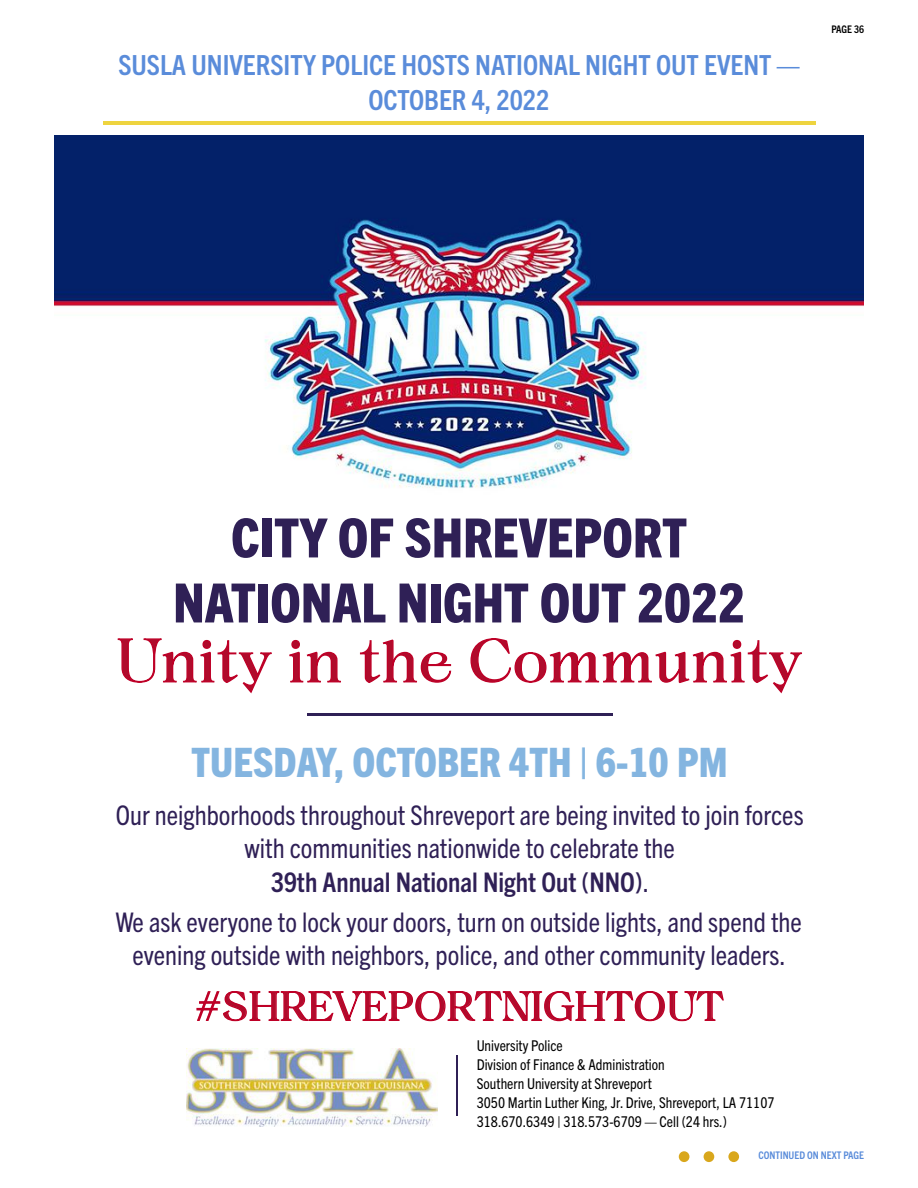
<style>
.page{position:relative;width:918px;height:1188px;background:#fff}
.page>*{position:absolute;margin:0;border:0;box-sizing:border-box;transform-origin:0 0}
.t1{font:60.9px "Amaline";color:#af0c2c}
.t2{font:800 condensed 54.15px/65.1px "Trade Gothic Next LT Pro";color:#2f2056;text-align:center}
.t3{font:800 condensed 40.65px "Trade Gothic Next LT Pro";color:#84b5e0}
.t4{font:40.65px "Amaline";color:#af0c2c}
.t5{font:700 condensed 27.75px/34.2px "Trade Gothic Next LT Pro";color:#5a8cda;text-align:center}
.t6{font:condensed 27.15px/33.9px "Trade Gothic Next LT Pro";color:#2f2056;text-align:center}
.t7{font:condensed 14.85px/18.9px "Trade Gothic Next LT Pro";color:#000}
.t8{font:700 condensed 10.5px "Trade Gothic Next LT Pro";color:#5a8cda}
.t9{font:700 condensed 10.5px "Trade Gothic Next LT Pro";letter-spacing:-.005em;color:#000}
.s1{font-weight:700}
</style>
<div class="page">
<hr style="left:103px;top:122px;width:712px;height:3px;background:#eed43f">
<img style="left:54px;top:135px;width:810px;height:353px">
<svg style="left:117px;top:638px;width:155px;height:56px"></svg>
<svg style="left:289px;top:639px;width:52px;height:44px"></svg>
<svg style="left:359px;top:639px;width:93px;height:44px"></svg>
<svg style="left:470px;top:638px;width:332px;height:56px"></svg>
<svg style="left:196px;top:991px;width:528px;height:31px"></svg>
<hr style="left:307px;top:713px;width:306px;height:2px;background:#2f2056">
<img style="left:187px;top:1048px;width:251px;height:79px">
<hr style="left:456px;top:1056px;width:2px;height:60px;background:#2f2056">
<div style="left:679px;top:1151px;width:10px;height:11px;background:#d9a71c;border-radius:50%"></div>
<div style="left:704px;top:1151px;width:10px;height:11px;background:#d9a71c;border-radius:50%"></div>
<div style="left:728px;top:1151px;width:11px;height:11px;background:#d9a71c;border-radius:50%"></div>
<p class="t5" style="left:118px;top:47px;width:683px">SUSLA UNIVERSITY POLICE HOSTS NATIONAL NIGHT OUT EVENT —<br>OCTOBER 4, 2022</p>
<p class="t9" style="left:831px;top:22px;width:34px">PAGE 36</p>
<h2 class="t2" style="left:173px;top:502px;width:573px">CITY OF SHREVEPORT<br>NATIONAL NIGHT OUT 2022</h2>
<h1 class="t1" style="left:116px;top:625px;width:687px">Unity in the Community</h1>
<h3 class="t3" style="left:192px;top:734px;width:538px">TUESDAY, OCTOBER 4TH | 6-10 PM</h3>
<p class="t6" style="left:116px;top:796px;width:690px">Our neighborhoods throughout Shreveport are being invited to join forces with communities nationwide to celebrate the<br><span class="s1">39th Annual National Night Out (NNO)</span>.</p>
<p class="t6" style="left:116px;top:903px;width:688px">We ask everyone to lock your doors, turn on outside lights, and spend the evening outside with neighbors, police, and other community leaders.</p>
<h3 class="t4" style="left:196px;top:982px;width:530px">#SHREVEPORTNIGHTOUT</h3>
<p class="t7" style="left:477px;top:1035px;width:299px">University Police<br>Division of Finance &amp; Administration<br>Southern University at Shreveport<br>3050 Martin Luther King, Jr. Drive, Shreveport, LA 71107<br>318.670.6349 | 318.573-6709 — Cell (24 hrs.)</p>
<p class="t8" style="left:758px;top:1148px;width:107px">CONTINUED ON NEXT PAGE</p>
</div>
